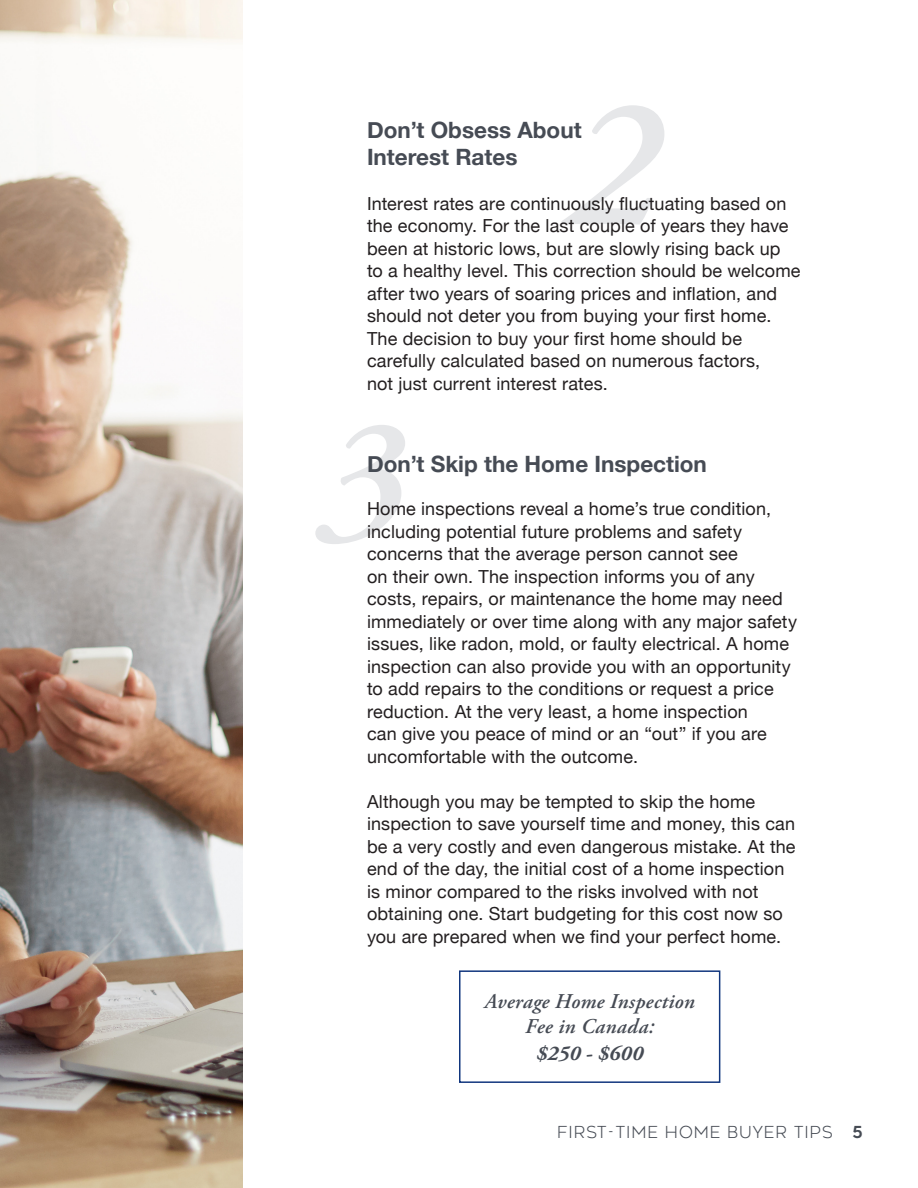
<style>
.page{position:relative;width:918px;height:1188px;background:#fff}
.page>*{position:absolute;margin:0;border:0;box-sizing:border-box;transform-origin:0 0}
.C_Head{font:700 22.5px/27px "Helvetica Neue";color:#464b54}
.t1{font:italic 600 21px/26.1px "Adobe Garamond Pro";letter-spacing:.015em;color:#464b54;text-align:center}
.Medium_Body{font:18px/22.5px "Helvetica Neue";letter-spacing:.01em;color:#231f20}
.t2{font:300 16.5px "Geometos Neue";letter-spacing:.06em;color:#464b54}
.s1{font-weight:700}
</style>
<div class="page">
<img style="left:0;top:0;width:243px;height:1188px">
<svg style="left:561px;top:105px;width:103px;height:120px"></svg>
<svg style="left:315px;top:425px;width:90px;height:119px"></svg>
<div style="left:459px;top:970px;width:261px;height:113px;border:2px solid #11367e"></div>
<p class="C_Head" style="left:367px;top:117px;width:216px">Don’t Obsess About<br>Interest Rates</p>
<p class="Medium_Body" style="left:367px;top:193px;width:435px">Interest rates are continuously fluctuating based on the economy. For the last couple of years they have been at historic lows, but are slowly rising back up to a healthy level. This correction should be welcome after two years of soaring prices and inflation, and should not deter you from buying your first home.<br>The decision to buy your first home should be carefully calculated based on numerous factors,<br>not just current interest rates.</p>
<p class="C_Head" style="left:367px;top:452px;width:341px">Don’t Skip the Home Inspection</p>
<p class="Medium_Body" style="left:367px;top:499px;width:432px">Home inspections reveal a home’s true condition, including potential future problems and safety concerns that the average person cannot see<br>on their own. The inspection informs you of any costs, repairs, or maintenance the home may need immediately or over time along with any major safety issues, like radon, mold, or faulty electrical. A home inspection can also provide you with an opportunity to add repairs to the conditions or request a price reduction. At the very least, a home inspection<br>can give you peace of mind or an “out” if you are uncomfortable with the outcome.</p>
<p class="Medium_Body" style="left:367px;top:791px;width:430px">Although you may be tempted to skip the home inspection to save yourself time and money, this can be a very costly and even dangerous mistake. At the end of the day, the initial cost of a home inspection is minor compared to the risks involved with not obtaining one. Start budgeting for this cost now so you are prepared when we find your perfect home.</p>
<p class="t1" style="left:484px;top:988px;width:212px">Average Home Inspection<br>Fee in Canada:<br><span class="s1">$250 - $600</span></p>
<p class="t2" style="left:557px;top:1123px;width:307px">FIRST-TIME HOME BUYER TIPS <span class="s1">5</span></p>
</div>
